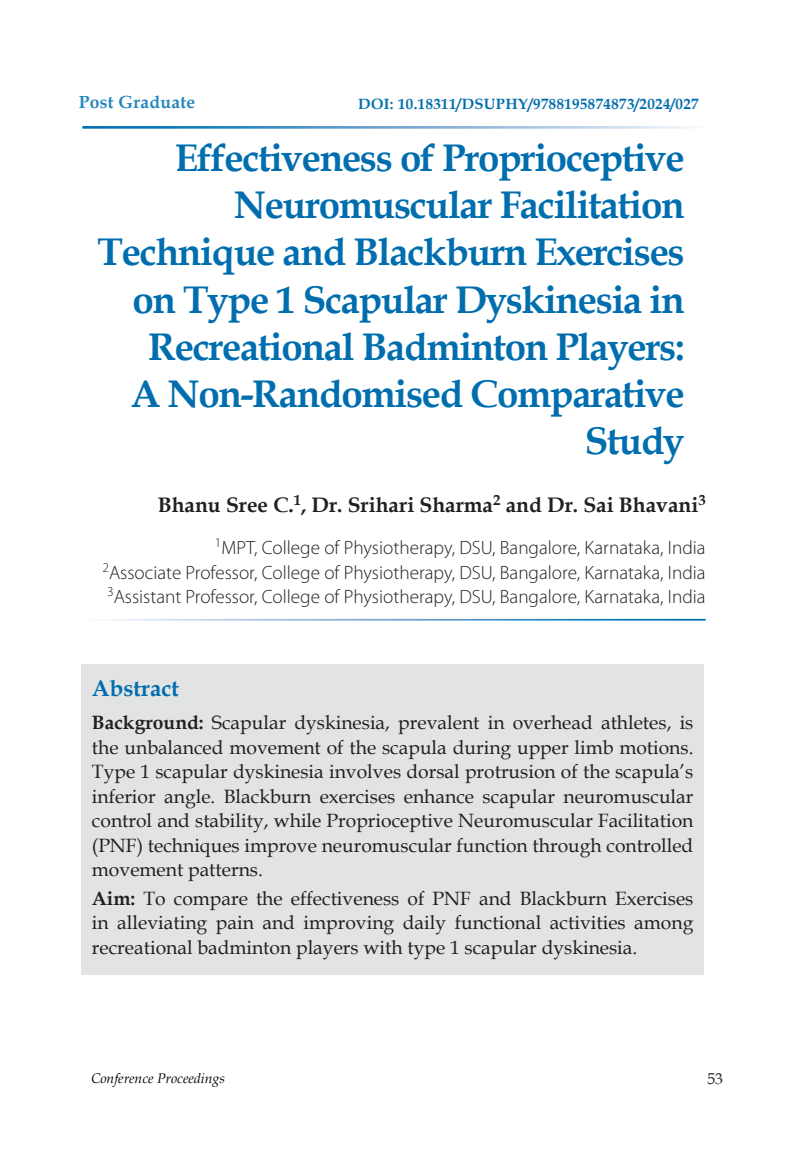
<style>
.page{position:relative;width:788px;height:1166px;background:#fff}
.page>*{position:absolute;margin:0;border:0;box-sizing:border-box;transform-origin:0 0}
.Chapter_Name{font:700 38.5px/47.2px "Book Antiqua";letter-spacing:-.035em;color:#006eae;text-align:right}
.Abs_Head{font:700 22.75px "Book Antiqua";color:#006eae}
.Author{font:700 21px "Book Antiqua";color:#231f20}
.Abs_Text1{font:19.25px/24.5px "Book Antiqua";color:#231f20;text-align:justify}
.Affiliation{font:300 19.25px/24.5px "Myriad Pro";color:#231f20;text-align:justify}
.Abs_Head-2{font:700 17.5px "Book Antiqua";letter-spacing:.015em;color:#2486bf}
.t1{font:15.75px "Book Antiqua";color:#231f20}
.Abs_Head-3{font:700 14.88px "Book Antiqua";letter-spacing:.025em;color:#006eae}
.t2{font:italic 14px "Book Antiqua";color:#040503}
.s1{font-weight:700}
</style>
<div class="page">
<div style="left:81px;top:664px;width:623px;height:310px;background:#e2e3e3"></div>
<p class="Abs_Head-2" style="left:79px;top:90px;width:118px">Post Graduate</p>
<p class="Abs_Head-3" style="left:358px;top:94px;width:342px">DOI: 10.18311/DSUPHY/9788195874873/2024/027</p>
<p class="Chapter_Name" style="left:97px;top:134px;width:588px">Effectiveness of Proprioceptive<br>Neuromuscular Facilitation<br>Technique and Blackburn Exercises on Type 1 Scapular Dyskinesia in<br>Recreational Badminton Players:<br>A Non-Randomised Comparative<br>Study</p>
<p class="Author" style="left:158px;top:490px;width:549px">Bhanu Sree C.<sup>1</sup>, Dr. Srihari Sharma<sup>2</sup> and Dr. Sai Bhavani<sup>3</sup></p>
<p class="Affiliation" style="left:102px;top:536px;width:604px;text-indent:112px"><sup>1</sup>MPT, College of Physiotherapy, DSU, Bangalore, Karnataka, India <sup>2</sup>Associate Professor, College of Physiotherapy, DSU, Bangalore, Karnataka, India <sup>3</sup>Assistant Professor, College of Physiotherapy, DSU, Bangalore, Karnataka, India</p>
<p class="Abs_Head" style="left:92px;top:673px;width:89px">Abstract</p>
<p class="Abs_Text1" style="left:92px;top:710px;width:603px"><span class="s1">Background:</span> Scapular dyskinesia, prevalent in overhead athletes, is the unbalanced movement of the scapula during upper limb motions.<br>Type 1 scapular dyskinesia involves dorsal protrusion of the scapula’s inferior angle. Blackburn exercises enhance scapular neuromuscular control and stability, while Proprioceptive Neuromuscular Facilitation (PNF) techniques improve neuromuscular function through controlled movement patterns.</p>
<p class="Abs_Text1" style="left:92px;top:885px;width:603px"><span class="s1">Aim:</span> To compare the effectiveness of PNF and Blackburn Exercises in alleviating pain and improving daily functional activities among recreational badminton players with type 1 scapular dyskinesia.</p>
<p class="t2" style="left:91px;top:1068px;width:135px">Conference Proceedings</p>
<p class="t1" style="left:707px;top:1067px;width:17px">53</p>
</div>
